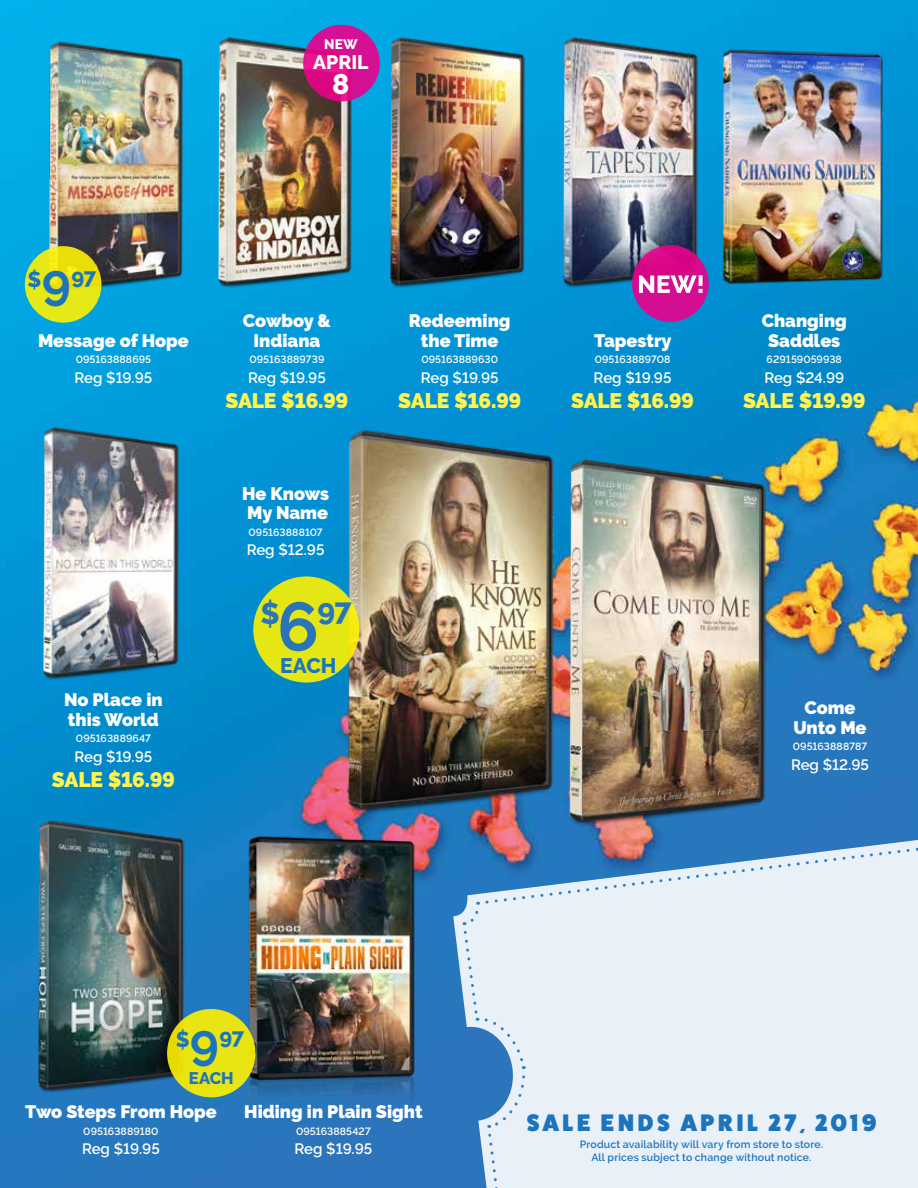
<style>
.page{position:relative;width:918px;height:1188px;background:#fff}
.page>*{position:absolute;margin:0;border:0;box-sizing:border-box;transform-origin:0 0}
.t1{font:700 68.4px "Raleway";color:#2975bb}
.t2{font:700 49.35px "Raleway";color:#1c75bc}
.t3{font:800 30.15px "Raleway";color:#2975bb}
.t4{font:800 28.5px "Raleway";color:#fff}
.t5{font:800 24px "Fat Frank";letter-spacing:.16em;color:#1c75bc}
.t6{font:800 21.75px "Raleway";color:#1c75bc}
.t7{font:900 21px "Raleway";letter-spacing:-.015em;color:#fff450}
.t8{font:800 21px "Raleway";color:#1c75bc}
.t9{font:800 19.5px "Raleway";color:#fff}
.t10{font:900 18px/19.5px "Raleway";color:#fff;text-align:center}
.t11{font:800 16.8px "Raleway";color:#1c75bc}
.t12{font:600 15px "Raleway";color:#fff}
.t13{font:800 13.8px "Raleway";color:#fff}
.t14{font:600 10.5px "Raleway";letter-spacing:.01em;color:#fff}
.t15{font:600 10.5px/12.6px "Raleway";letter-spacing:.015em;color:#1c75bc;text-align:center}
</style>
<div class="page">
<img style="left:0;top:0;width:918px;height:1188px">
<img style="left:718px;top:46px;width:173px;height:243px">
<img style="left:29px;top:38px;width:169px;height:273px">
<img style="left:218px;top:38px;width:138px;height:250px">
<img style="left:391px;top:38px;width:138px;height:250px">
<img style="left:564px;top:38px;width:137px;height:250px">
<img style="left:241px;top:829px;width:180px;height:289px">
<img style="left:38px;top:820px;width:151px;height:274px">
<img style="left:576px;top:460px;width:196px;height:366px">
<svg style="left:25px;top:246px;width:76px;height:77px;background:#e6e512"></svg>
<div style="left:167px;top:1009px;width:88px;height:88px;background:linear-gradient(to right,#e5de0b,#eae715);border-radius:50%"></div>
<svg style="left:303px;top:25px;width:77px;height:76px;background:#d80f8f"></svg>
<svg style="left:632px;top:245px;width:77px;height:77px;background:#d20c8d"></svg>
<svg style="left:639px;top:275px;width:64px;height:18px"></svg>
<svg style="left:452px;top:826px;width:466px;height:362px;background:#407dba"></svg>
<img style="left:317px;top:424px;width:259px;height:419px">
<img style="left:44px;top:428px;width:139px;height:252px">
<div style="left:253px;top:576px;width:106px;height:107px;background:linear-gradient(to right,#dde419,#ece811);border-radius:50%"></div>
<svg style="left:462px;top:835px;width:456px;height:353px;background:#d0dfee"></svg>
<p class="t13" style="left:324px;top:37px;width:35px">NEW</p>
<p class="t9" style="left:313px;top:51px;width:57px">APRIL</p>
<h3 class="t4" style="left:332px;top:68px;width:19px">8</h3>
<p class="t6" style="left:28px;top:267px;width:15px">$</p>
<h2 class="t2" style="left:42px;top:261px;width:31px">9</h2>
<p class="t6" style="left:71px;top:264px;width:26px">97</p>
<p class="t10" style="left:38px;top:331px;width:152px">Message of Hope</p>
<p class="t14" style="left:76px;top:354px;width:77px">095163888695</p>
<p class="t12" style="left:75px;top:369px;width:79px">Reg $19.95</p>
<p class="t10" style="left:64px;top:690px;width:100px;text-align:left">No Place in this World</p>
<p class="t14" style="left:76px;top:733px;width:76px">095163889647</p>
<p class="t12" style="left:75px;top:748px;width:79px">Reg $19.95</p>
<p class="t7" style="left:52px;top:768px;width:124px">SALE $16.99</p>
<p class="t10" style="left:243px;top:311px;width:90px">Cowboy &amp;<br>Indiana</p>
<p class="t14" style="left:249px;top:354px;width:76px">095163889739</p>
<p class="t12" style="left:248px;top:369px;width:79px">Reg $19.95</p>
<p class="t7" style="left:226px;top:389px;width:124px">SALE $16.99</p>
<p class="t10" style="left:242px;top:484px;width:88px;text-align:left">He Knows<br>My Name</p>
<p class="t14" style="left:249px;top:526px;width:76px">095163888107</p>
<p class="t12" style="left:247px;top:541px;width:79px">Reg $12.95</p>
<h3 class="t3" style="left:260px;top:596px;width:21px">$</h3>
<h1 class="t1" style="left:277px;top:587px;width:43px">6</h1>
<h3 class="t3" style="left:317px;top:593px;width:36px">97</h3>
<p class="t8" style="left:280px;top:653px;width:58px">EACH</p>
<p class="t10" style="left:409px;top:311px;width:103px">Redeeming the Time</p>
<p class="t14" style="left:421px;top:354px;width:78px">095163889630</p>
<p class="t12" style="left:421px;top:369px;width:79px">Reg $19.95</p>
<p class="t7" style="left:398px;top:389px;width:124px">SALE $16.99</p>
<p class="t10" style="left:594px;top:331px;width:79px">Tapestry</p>
<p class="t14" style="left:595px;top:354px;width:77px">095163889708</p>
<p class="t12" style="left:594px;top:369px;width:79px">Reg $19.95</p>
<p class="t7" style="left:571px;top:389px;width:124px">SALE $16.99</p>
<p class="t10" style="left:762px;top:311px;width:87px">Changing<br>Saddles</p>
<p class="t14" style="left:767px;top:354px;width:77px">629159059938</p>
<p class="t12" style="left:764px;top:369px;width:81px">Reg $24.99</p>
<p class="t7" style="left:743px;top:389px;width:124px">SALE $19.99</p>
<p class="t10" style="left:793px;top:698px;width:75px">Come<br>Unto Me</p>
<p class="t14" style="left:793px;top:740px;width:76px">095163888787</p>
<p class="t12" style="left:791px;top:756px;width:79px">Reg $12.95</p>
<p class="t6" style="left:176px;top:1027px;width:15px">$</p>
<h2 class="t2" style="left:190px;top:1020px;width:31px">9</h2>
<p class="t6" style="left:220px;top:1024px;width:26px">97</p>
<p class="t11" style="left:189px;top:1068px;width:46px">EACH</p>
<p class="t10" style="left:25px;top:1102px;width:193px">Two Steps From Hope</p>
<p class="t14" style="left:83px;top:1125px;width:77px">095163889180</p>
<p class="t12" style="left:82px;top:1140px;width:79px">Reg $19.95</p>
<p class="t10" style="left:244px;top:1102px;width:180px">Hiding in Plain Sight</p>
<p class="t14" style="left:296px;top:1125px;width:76px">095163885427</p>
<p class="t12" style="left:295px;top:1140px;width:79px">Reg $19.95</p>
<h3 class="t5" style="left:527px;top:1110px;width:351px">SALE ENDS APRIL 27, 2019</h3>
<p class="t15" style="left:580px;top:1138px;width:245px">Product availability will vary from store to store.<br>All prices subject to change without notice.</p>
</div>
